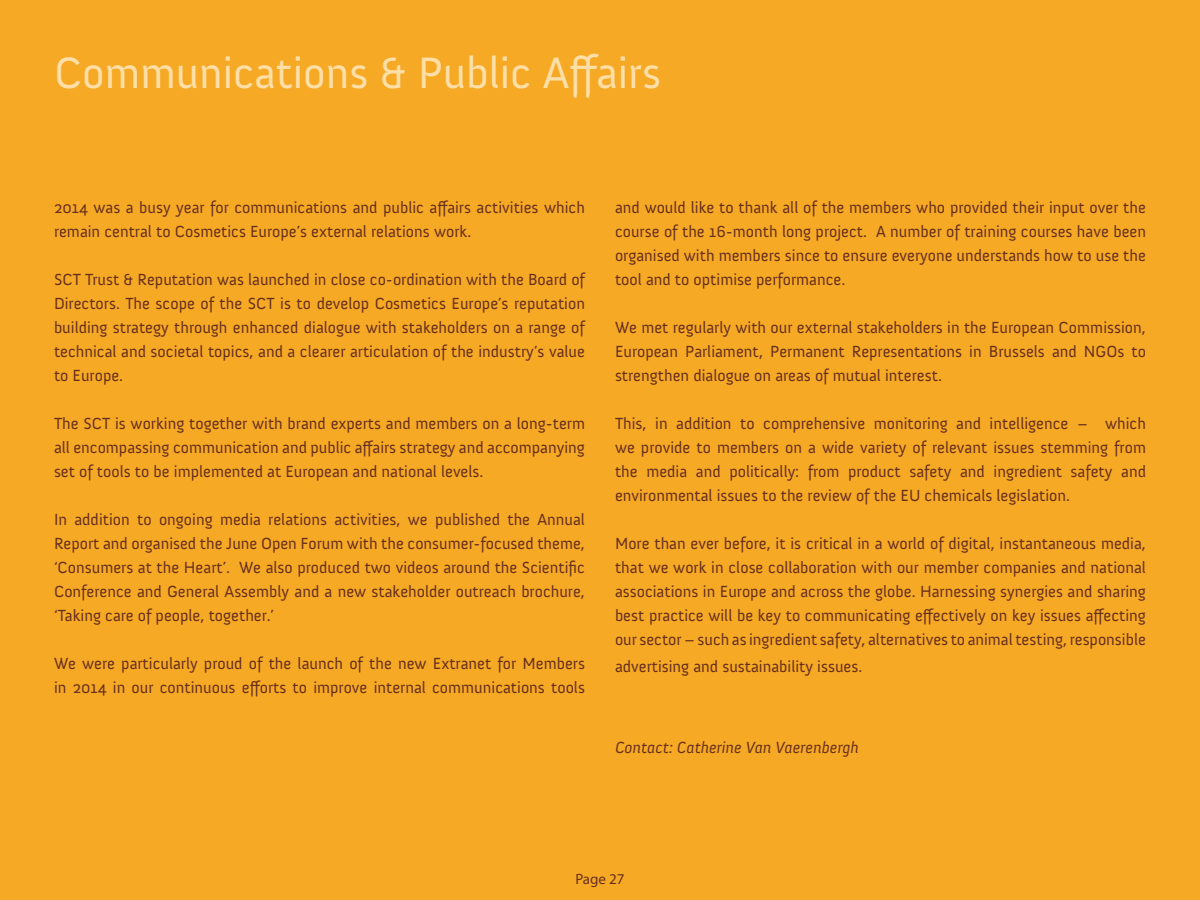
<style>
.page{position:relative;width:1200px;height:900px;background:#f6a924}
.page>*{position:absolute;margin:0;border:0;box-sizing:border-box;transform-origin:0 0}
.t1{font:45px "Anivers";color:#fedfa8}
.t2{font:16.5px/24px "Anivers";color:#672f1e;text-align:justify}
.t3{font:italic 16.5px "Anivers";color:#672f1e}
.t4{font:15px "Myriad Pro";color:#672f1e}
</style>
<div class="page">
<h1 class="t1" style="left:54px;top:48px;width:609px">Communications &amp; Public Affairs</h1>
<p class="t2" style="left:54px;top:196px;width:533px">2014 was a busy year for communications and public affairs activities which remain central to Cosmetics Europe’s external relations work.</p>
<p class="t2" style="left:54px;top:268px;width:533px">SCT Trust &amp; Reputation was launched in close co-ordination with the Board of Directors. The scope of the SCT is to develop Cosmetics Europe’s reputation building strategy through enhanced dialogue with stakeholders on a range of technical and societal topics, and a clearer articulation of the industry’s value to Europe.</p>
<p class="t2" style="left:54px;top:412px;width:533px">The SCT is working together with brand experts and members on a long-term all encompassing communication and public affairs strategy and accompanying set of tools to be implemented at European and national levels.</p>
<p class="t2" style="left:54px;top:508px;width:533px">In addition to ongoing media relations activities, we published the Annual Report and organised the June Open Forum with the consumer-focused theme, ‘Consumers at the Heart’. We also produced two videos around the Scientific Conference and General Assembly and a new stakeholder outreach brochure, ‘Taking care of people, together.’</p>
<p class="t2" style="left:54px;top:652px;width:533px">We were particularly proud of the launch of the new Extranet for Members in 2014 in our continuous efforts to improve internal communications tools</p>
<p class="t2" style="left:615px;top:196px;width:533px">and would like to thank all of the members who provided their input over the course of the 16-month long project. A number of training courses have been organised with members since to ensure everyone understands how to use the tool and to optimise performance.</p>
<p class="t2" style="left:615px;top:316px;width:533px">We met regularly with our external stakeholders in the European Commission, European Parliament, Permanent Representations in Brussels and NGOs to strengthen dialogue on areas of mutual interest.</p>
<p class="t2" style="left:615px;top:412px;width:533px">This, in addition to comprehensive monitoring and intelligence – which we provide to members on a wide variety of relevant issues stemming from the media and politically: from product safety and ingredient safety and environmental issues to the review of the EU chemicals legislation.</p>
<p class="t2" style="left:615px;top:532px;width:533px">More than ever before, it is critical in a world of digital, instantaneous media, that we work in close collaboration with our member companies and national associations in Europe and across the globe. Harnessing synergies and sharing best practice will be key to communicating effectively on key issues affecting our sector – such as ingredient safety, alternatives to animal testing, responsible</p>
<p class="t2" style="left:615px;top:655px;width:249px">advertising and sustainability issues.</p>
<p class="t3" style="left:615px;top:739px;width:245px">Contact: Catherine Van Vaerenbergh</p>
<p class="t4" style="left:575px;top:870px;width:51px">Page 27</p>
</div>
